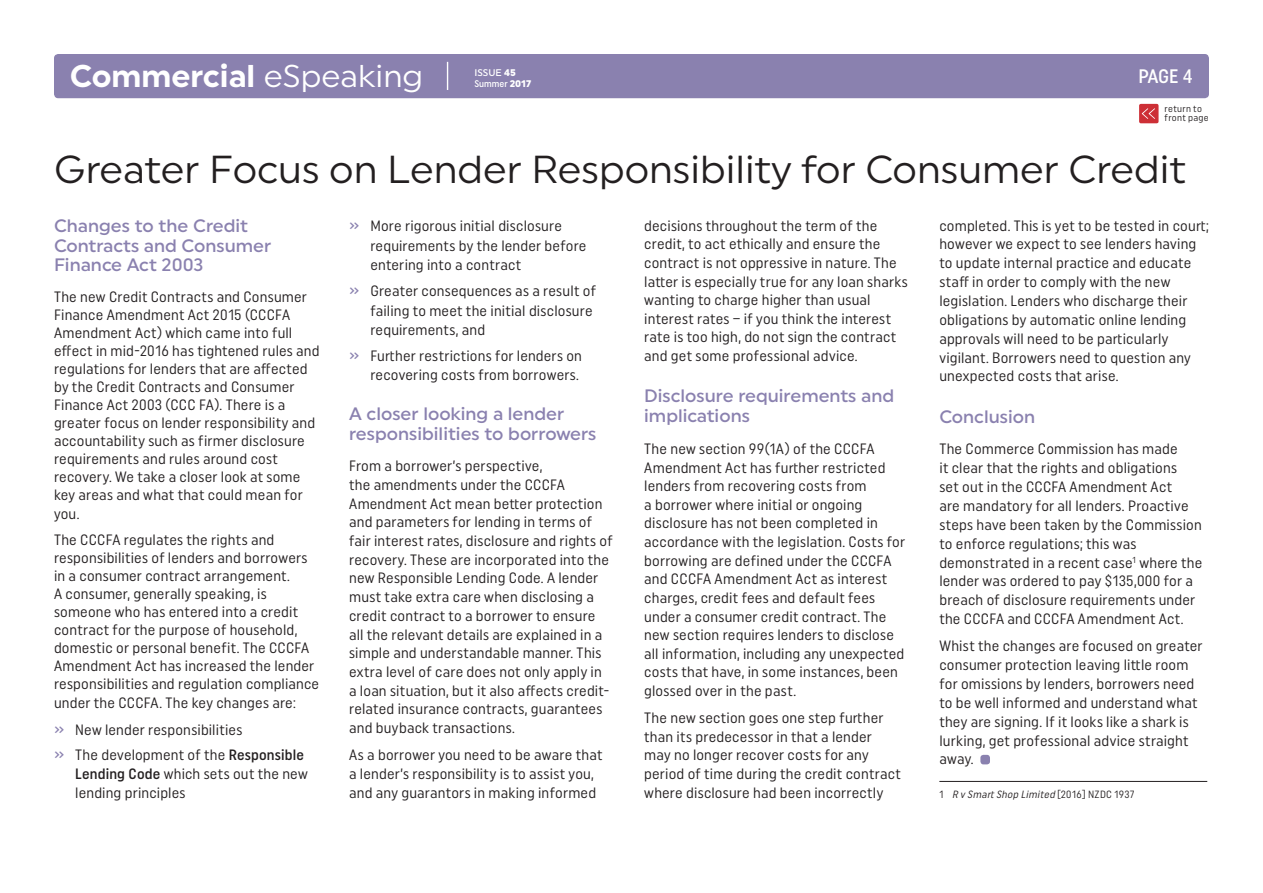
<style>
.page{position:relative;width:1263px;height:893px;background:#fff}
.page>*{position:absolute;margin:0;border:0;box-sizing:border-box;transform-origin:0 0}
.t1{font:39px "Uniform";color:#231f20}
.t2{font:700 31.5px "Uniform";color:#fff}
.t3{font:500 19.5px "Uniform Condensed";color:#fff}
.t4{font:500 18px/19.5px "Uniform";color:#8a81af}
.t5{font:15px/18.6px "Uniform Condensed";letter-spacing:.01em;color:#231f20}
.t6{font:italic 10.5px "Uniform Condensed";color:#231f20}
.t7{font:9.6px/9px "Uniform Condensed";letter-spacing:.03em;color:#231f20}
.t8{font:500 9.6px "Uniform Condensed";color:#fff}
.t9{font:500 9.6px "Uniform";color:#fff}
.s1{font-weight:400}
.s2{font-weight:900}
.s3{font-family:"Uniform";font-weight:900}
.s4{font-weight:500;color:#8a81af}
.s5{font-weight:500}
.s6{font-style:normal}
</style>
<div class="page">
<div style="left:54px;top:54px;width:1155px;height:44px;background:#8a81af;border-radius:4px"></div>
<svg style="left:447px;top:62px;width:1px;height:28px"></svg>
<div style="left:1139px;top:104px;width:19px;height:19px;background:#cd2f36;border-radius:2px"></div>
<svg style="left:1142px;top:108px;width:13px;height:11px"></svg>
<div style="left:980px;top:755px;width:10px;height:9px;background:#8a81af;border-radius:3px"></div>
<hr style="left:939px;top:781px;width:268px;height:1px;background:#231f20">
<h2 class="t2" style="left:70px;top:57px;width:355px">Commercial <span class="s1">eSpeaking</span></h2>
<h3 class="t3" style="left:1138px;top:64px;width:56px">PAGE 4</h3>
<p class="t7" style="left:1164px;top:104px;width:46px">return to front page</p>
<p class="t9" style="left:474px;top:67px;width:43px">ISSUE <span class="s2">45</span></p>
<p class="t8" style="left:474px;top:78px;width:58px">Summer <span class="s3">2017</span></p>
<h1 class="t1" style="left:54px;top:146px;width:1133px">Greater Focus on Lender Responsibility for Consumer Credit</h1>
<p class="t4" style="left:54px;top:216px;width:219px">Changes to the Credit<br>Contracts and Consumer<br>Finance Act 2003</p>
<p class="t5" style="left:54px;top:287px;width:267px;line-height:18px">The new Credit Contracts and Consumer Finance Amendment Act 2015 (CCCFA Amendment Act) which came into full effect in mid-2016 has tightened rules and regulations for lenders that are affected by the Credit Contracts and Consumer Finance Act 2003 (CCC FA). There is a greater focus on lender responsibility and accountability such as firmer disclosure requirements and rules around cost recovery. We take a closer look at some key areas and what that could mean for you.</p>
<p class="t5" style="left:54px;top:531px;width:267px;line-height:18px">The CCCFA regulates the rights and responsibilities of lenders and borrowers in a consumer contract arrangement.<br>A consumer, generally speaking, is someone who has entered into a credit contract for the purpose of household, domestic or personal benefit. The CCCFA Amendment Act has increased the lender responsibilities and regulation compliance under the CCCFA. The key changes are:</p>
<p class="t5" style="left:54px;top:717px;width:252px;line-height:25.2px"><span class="s4">»</span> New lender responsibilities<br><span class="s4">»</span> The development of the <span class="s5">Responsible</span></p>
<p class="t5" style="left:75px;top:764px;width:234px"><span class="s5">Lending Code</span> which sets out the new lending principles</p>
<p class="t5" style="left:644px;top:216px;width:265px">decisions throughout the term of the credit, to act ethically and ensure the contract is not oppressive in nature. The latter is especially true for any loan sharks wanting to charge higher than usual interest rates – if you think the interest rate is too high, do not sign the contract and get some professional advice.</p>
<p class="t4" style="left:644px;top:386px;width:251px;line-height:20.1px">Disclosure requirements and implications</p>
<p class="t5" style="left:644px;top:439px;width:262px">The new section 99(1A) of the CCCFA Amendment Act has further restricted lenders from recovering costs from<br>a borrower where initial or ongoing disclosure has not been completed in accordance with the legislation. Costs for borrowing are defined under the CCCFA and CCCFA Amendment Act as interest charges, credit fees and default fees under a consumer credit contract. The new section requires lenders to disclose all information, including any unexpected costs that have, in some instances, been glossed over in the past.</p>
<p class="t5" style="left:644px;top:708px;width:258px">The new section goes one step further than its predecessor in that a lender may no longer recover costs for any period of time during the credit contract where disclosure had been incorrectly</p>
<p class="t5" style="left:939px;top:216px;width:271px">completed. This is yet to be tested in court; however we expect to see lenders having to update internal practice and educate staff in order to comply with the new legislation. Lenders who discharge their obligations by automatic online lending approvals will need to be particularly vigilant. Borrowers need to question any unexpected costs that arise.</p>
<p class="t4" style="left:939px;top:406px;width:97px">Conclusion</p>
<p class="t5" style="left:939px;top:439px;width:265px">The Commerce Commission has made<br>it clear that the rights and obligations<br>set out in the CCCFA Amendment Act<br>are mandatory for all lenders. Proactive steps have been taken by the Commission to enforce regulations; this was demonstrated in a recent case<sup>1</sup> where the lender was ordered to pay $135,000 for a breach of disclosure requirements under the CCCFA and CCCFA Amendment Act.</p>
<p class="t5" style="left:939px;top:636px;width:265px">Whist the changes are focused on greater consumer protection leaving little room for omissions by lenders, borrowers need to be well informed and understand what they are signing. If it looks like a shark is lurking, get professional advice straight away.</p>
<p class="t6" style="left:939px;top:788px;width:197px"><span class="s6">1</span> R v Smart Shop Limited <span class="s6">[20 16] NZDC 1937</span></p>
<p class="t5" style="left:370px;top:216px;width:218px;line-height:19.5px;text-indent:-21px"><span class="s4">»</span> More rigorous initial disclosure requirements by the lender before entering into a contract</p>
<p class="t5" style="left:370px;top:281px;width:227px;line-height:19.5px;text-indent:-21px"><span class="s4">»</span> Greater consequences as a result of failing to meet the initial disclosure requirements, and</p>
<p class="t5" style="left:349px;top:346px;width:234px;line-height:19.5px;text-align:right"><span class="s4">»</span> Further restrictions for lenders on recovering costs from borrowers.</p>
<p class="t4" style="left:349px;top:403px;width:249px;line-height:20.2px">A closer looking a lender responsibilities to borrowers</p>
<p class="t5" style="left:349px;top:456px;width:265px">From a borrower’s perspective,<br>the amendments under the CCCFA Amendment Act mean better protection and parameters for lending in terms of fair interest rates, disclosure and rights of recovery. These are incorporated into the new Responsible Lending Code. A lender must take extra care when disclosing a credit contract to a borrower to ensure all the relevant details are explained in a simple and understandable manner. This extra level of care does not only apply in a loan situation, but it also affects credit&shy;related insurance contracts, guarantees and buyback transactions.</p>
<p class="t5" style="left:349px;top:745px;width:255px">As a borrower you need to be aware that a lender’s responsibility is to assist you, and any guarantors in making informed</p>
</div>
